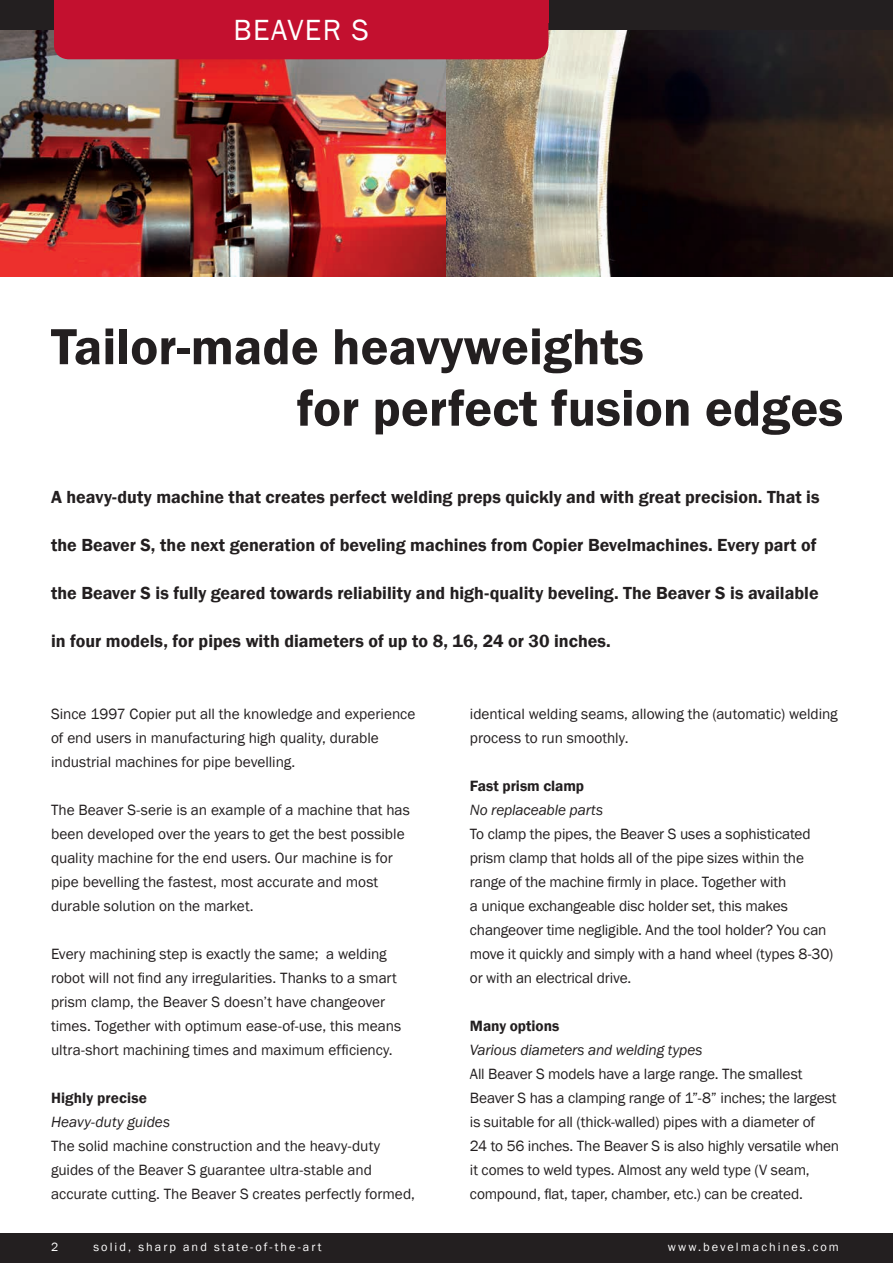
<style>
.page{position:relative;width:893px;height:1263px;background:#fff}
.page>*{position:absolute;margin:0;border:0;box-sizing:border-box;transform-origin:0 0}
.t1{font:600 52.5px/61.5px "Franklin Gothic";color:#231f20}
.t2{font:30px "Franklin Gothic";letter-spacing:.05em;color:#fff}
.t3{font:600 18px "Franklin Gothic";color:#231f20}
.t4{font:15.3px/24px "Franklin Gothic";letter-spacing:-.005em;color:#231f20}
.t5{font:italic 15.3px "Franklin Gothic";letter-spacing:-.01em;color:#231f20}
.t6{font:600 15.3px "Franklin Gothic";letter-spacing:.005em;color:#231f20}
.t7{font:12.3px "Franklin Gothic";letter-spacing:.165em;color:#fff}
</style>
<div class="page">
<div style="left:0;top:1233px;width:893px;height:30px;background:#231f20"></div>
<img style="left:0;top:30px;width:893px;height:246px">
<div style="left:0;top:0;width:893px;height:30px;background:#231f20"></div>
<div style="left:54px;top:0;width:494px;height:59px;background:#c3102f"></div>
<h2 class="t2" style="left:234px;top:12px;width:137px">BEAVER S</h2>
<h1 class="t1" style="left:297px;top:317px;width:548px;text-indent:-246px">Tailor-made heavyweights<br>for perfect fusion edges</h1>
<p class="t3" style="left:51px;top:486px;width:770px">A heavy-duty machine that creates perfect welding preps quickly and with great precision. That is</p>
<p class="t3" style="left:51px;top:534px;width:767px">the Beaver S, the next generation of beveling machines from Copier Bevelmachines. Every part of</p>
<p class="t3" style="left:51px;top:582px;width:769px">the Beaver S is fully geared towards reliability and high-quality beveling. The Beaver S is available</p>
<p class="t3" style="left:51px;top:630px;width:561px">in four models, for pipes with diameters of up to 8, 16, 24 or 30 inches.</p>
<p class="t4" style="left:51px;top:702px;width:366px">Since 1997 Copier put all the knowledge and experience of end users in manufacturing high quality, durable industrial machines for pipe bevelling.</p>
<p class="t4" style="left:51px;top:798px;width:360px">The Beaver S-serie is an example of a machine that has been developed over the years to get the best possible quality machine for the end users. Our machine is for pipe bevelling the fastest, most accurate and most durable solution on the market.</p>
<p class="t4" style="left:51px;top:942px;width:352px">Every machining step is exactly the same; a welding robot will not find any irregularities. Thanks to a smart prism clamp, the Beaver S doesn’t have changeover times. Together with optimum ease-of-use, this means ultra-short machining times and maximum efficiency.</p>
<p class="t6" style="left:51px;top:1088px;width:97px">Highly precise</p>
<p class="t5" style="left:51px;top:1112px;width:121px">Heavy-duty guides</p>
<p class="t4" style="left:51px;top:1134px;width:365px">The solid machine construction and the heavy-duty guides of the Beaver S guarantee ultra-stable and accurate cutting. The Beaver S creates perfectly formed,</p>
<p class="t4" style="left:470px;top:702px;width:369px">identical welding seams, allowing the (automatic) welding process to run smoothly.</p>
<p class="t6" style="left:470px;top:776px;width:116px">Fast prism clamp</p>
<p class="t5" style="left:470px;top:800px;width:135px">No replaceable parts</p>
<p class="t4" style="left:470px;top:822px;width:365px">To clamp the pipes, the Beaver S uses a sophisticated prism clamp that holds all of the pipe sizes within the range of the machine firmly in place. Together with<br>a unique exchangeable disc holder set, this makes changeover time negligible. And the tool holder? You can move it quickly and simply with a hand wheel (types 8-30) or with an electrical drive.</p>
<p class="t6" style="left:470px;top:1016px;width:91px">Many options</p>
<p class="t5" style="left:470px;top:1040px;width:234px">Various diameters and welding types</p>
<p class="t4" style="left:470px;top:1062px;width:371px">All Beaver S models have a large range. The smallest Beaver S has a clamping range of 1”-8” inches; the largest is suitable for all (thick-walled) pipes with a diameter of<br>24 to 56 inches. The Beaver S is also highly versatile when it comes to weld types. Almost any weld type (V seam, compound, flat, taper, chamber, etc.) can be created.</p>
<p class="t7" style="left:51px;top:1240px;width:9px">2</p>
<p class="t7" style="left:94px;top:1240px;width:230px">solid, sharp and state-of-the-art</p>
<p class="t7" style="left:668px;top:1240px;width:173px">www.bevelmachines.com</p>
</div>
